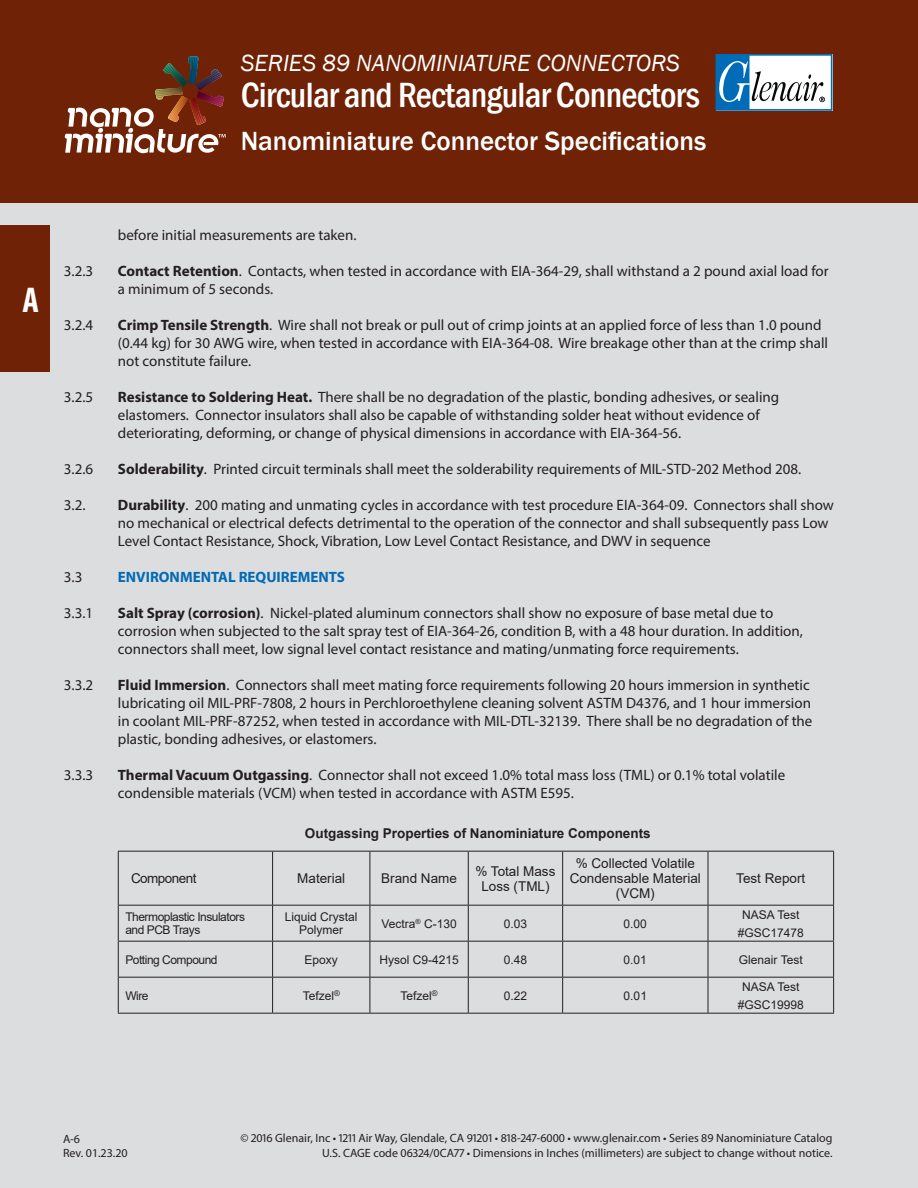
<style>
.page{position:relative;width:918px;height:1188px;background:#dcdddf}
.page>*{position:absolute;margin:0;border:0;box-sizing:border-box;transform-origin:0 0}
.t1{font:500 condensed 36px "Franklin Gothic";letter-spacing:-.02em;color:#fff}
.t2{font:700 condensed 36px "Myriad Pro";color:#fff}
.t3{font:500 27px "Franklin Gothic";color:#fff}
.t4{font:italic 24px "Franklin Gothic";color:#fff}
.t5{font:15px/18px "Myriad Pro";color:#231f20}
.t6{font:700 15px "Myriad Pro";color:#006bb6}
.t7{font:13.5px/15px "Arial";color:#231f20;text-align:center}
.t8{font:700 13.5px "Arial";color:#231f20}
.t9{font:13.5px "Arial";letter-spacing:-.04em;color:#231f20}
.t10{font:12px/15px "Myriad Pro";color:#231f20;text-align:right}
.t11{font:12px/18px "Arial";color:#231f20;text-align:center}
.t12{font:12px/13.5px "Arial";letter-spacing:-.04em;color:#231f20}
.s1{font-weight:700}
</style>
<div class="page">
<div style="left:0;top:0;width:918px;height:202px;background:#6f2205"></div>
<svg style="left:716px;top:54px;width:116px;height:57px;background:#a0c0d6"></svg>
<div style="left:0;top:225px;width:50px;height:147px;background:#6f2205"></div>
<svg style="left:65px;top:57px;width:161px;height:96px"></svg>
<hr style="left:118px;top:851px;width:155px;height:1px;background:#231f20">
<hr style="left:118px;top:852px;width:1px;height:53px;background:#231f20">
<hr style="left:273px;top:851px;width:97px;height:1px;background:#231f20">
<hr style="left:272px;top:852px;width:1px;height:53px;background:#231f20">
<hr style="left:370px;top:851px;width:98px;height:1px;background:#231f20">
<hr style="left:370px;top:852px;width:1px;height:53px;background:#231f20">
<hr style="left:468px;top:851px;width:95px;height:1px;background:#231f20">
<hr style="left:468px;top:852px;width:1px;height:53px;background:#231f20">
<hr style="left:563px;top:851px;width:145px;height:1px;background:#231f20">
<hr style="left:562px;top:852px;width:1px;height:53px;background:#231f20">
<hr style="left:708px;top:851px;width:126px;height:1px;background:#231f20">
<hr style="left:708px;top:852px;width:1px;height:53px;background:#231f20">
<hr style="left:833px;top:852px;width:1px;height:53px;background:#231f20">
<hr style="left:118px;top:905px;width:155px;height:1px;background:#231f20">
<hr style="left:118px;top:906px;width:1px;height:35px;background:#231f20">
<hr style="left:273px;top:905px;width:97px;height:1px;background:#231f20">
<hr style="left:272px;top:906px;width:1px;height:35px;background:#231f20">
<hr style="left:370px;top:905px;width:98px;height:1px;background:#231f20">
<hr style="left:370px;top:906px;width:1px;height:35px;background:#231f20">
<hr style="left:468px;top:905px;width:95px;height:1px;background:#231f20">
<hr style="left:468px;top:906px;width:1px;height:35px;background:#231f20">
<hr style="left:563px;top:905px;width:145px;height:1px;background:#231f20">
<hr style="left:562px;top:906px;width:1px;height:35px;background:#231f20">
<hr style="left:708px;top:905px;width:126px;height:1px;background:#231f20">
<hr style="left:708px;top:906px;width:1px;height:35px;background:#231f20">
<hr style="left:833px;top:906px;width:1px;height:35px;background:#231f20">
<hr style="left:118px;top:941px;width:155px;height:1px;background:#231f20">
<hr style="left:118px;top:942px;width:1px;height:35px;background:#231f20">
<hr style="left:273px;top:941px;width:97px;height:1px;background:#231f20">
<hr style="left:272px;top:942px;width:1px;height:35px;background:#231f20">
<hr style="left:370px;top:941px;width:98px;height:1px;background:#231f20">
<hr style="left:370px;top:942px;width:1px;height:35px;background:#231f20">
<hr style="left:468px;top:941px;width:95px;height:1px;background:#231f20">
<hr style="left:468px;top:942px;width:1px;height:35px;background:#231f20">
<hr style="left:563px;top:941px;width:145px;height:1px;background:#231f20">
<hr style="left:562px;top:942px;width:1px;height:35px;background:#231f20">
<hr style="left:708px;top:941px;width:126px;height:1px;background:#231f20">
<hr style="left:708px;top:942px;width:1px;height:35px;background:#231f20">
<hr style="left:833px;top:942px;width:1px;height:35px;background:#231f20">
<hr style="left:118px;top:977px;width:155px;height:1px;background:#231f20">
<hr style="left:118px;top:978px;width:1px;height:35px;background:#231f20">
<hr style="left:273px;top:977px;width:97px;height:1px;background:#231f20">
<hr style="left:272px;top:978px;width:1px;height:35px;background:#231f20">
<hr style="left:370px;top:977px;width:98px;height:1px;background:#231f20">
<hr style="left:370px;top:978px;width:1px;height:35px;background:#231f20">
<hr style="left:468px;top:977px;width:95px;height:1px;background:#231f20">
<hr style="left:468px;top:978px;width:1px;height:35px;background:#231f20">
<hr style="left:563px;top:977px;width:145px;height:1px;background:#231f20">
<hr style="left:562px;top:978px;width:1px;height:35px;background:#231f20">
<hr style="left:708px;top:977px;width:126px;height:1px;background:#231f20">
<hr style="left:708px;top:978px;width:1px;height:35px;background:#231f20">
<hr style="left:833px;top:978px;width:1px;height:35px;background:#231f20">
<hr style="left:118px;top:1013px;width:155px;height:1px;background:#231f20">
<hr style="left:273px;top:1013px;width:97px;height:1px;background:#231f20">
<hr style="left:370px;top:1013px;width:98px;height:1px;background:#231f20">
<hr style="left:468px;top:1013px;width:95px;height:1px;background:#231f20">
<hr style="left:563px;top:1013px;width:145px;height:1px;background:#231f20">
<hr style="left:708px;top:1013px;width:126px;height:1px;background:#231f20">
<h3 class="t4" style="left:241px;top:48px;width:441px">SERIES 89 NANOMINIATURE CONNECTORS</h3>
<h1 class="t1" style="left:241px;top:71px;width:461px">Circular and Rectangular Connectors</h1>
<h2 class="t3" style="left:241px;top:125px;width:467px">Nanominiature Connector Specifications</h2>
<h1 class="t2" style="left:23px;top:278px;width:18px">A</h1>
<p class="t5" style="left:118px;top:226px;width:240px">before initial measurements are taken.</p>
<p class="t5" style="left:64px;top:262px;width:31px">3.2.3</p>
<p class="t5" style="left:118px;top:262px;width:712px"><span class="s1">Contact Retention</span>. Contacts, when tested in accordance with EIA-364-29, shall withstand a 2 pound axial load for a minimum of 5 seconds.</p>
<p class="t5" style="left:64px;top:316px;width:31px">3.2.4</p>
<p class="t5" style="left:118px;top:316px;width:712px"><span class="s1">Crimp Tensile Strength</span>. Wire shall not break or pull out of crimp joints at an applied force of less than 1.0 pound (0.44 kg) for 30 AWG wire, when tested in accordance with EIA-364-08. Wire breakage other than at the crimp shall not constitute failure.</p>
<p class="t5" style="left:64px;top:388px;width:31px">3.2.5</p>
<p class="t5" style="left:118px;top:388px;width:663px"><span class="s1">Resistance to Soldering Heat.</span> There shall be no degradation of the plastic, bonding adhesives, or sealing elastomers. Connector insulators shall also be capable of withstanding solder heat without evidence of deteriorating, deforming, or change of physical dimensions in accordance with EIA-364-56.</p>
<p class="t5" style="left:64px;top:460px;width:31px">3.2.6</p>
<p class="t5" style="left:118px;top:460px;width:685px"><span class="s1">Solderability</span>. Printed circuit terminals shall meet the solderability requirements of MIL-STD-202 Method 208.</p>
<p class="t5" style="left:64px;top:496px;width:23px">3.2.</p>
<p class="t5" style="left:118px;top:496px;width:718px"><span class="s1">Durability</span>. 200 mating and unmating cycles in accordance with test procedure EIA-364-09. Connectors shall show no mechanical or electrical defects detrimental to the operation of the connector and shall subsequently pass Low<br>Level Contact Resistance, Shock, Vibration, Low Level Contact Resistance, and DWV in sequence</p>
<p class="t5" style="left:64px;top:568px;width:20px">3.3</p>
<p class="t6" style="left:118px;top:567px;width:229px">ENVIRONMENTAL REQUIREMENTS</p>
<p class="t5" style="left:64px;top:604px;width:31px">3.3.1</p>
<p class="t5" style="left:118px;top:604px;width:686px"><span class="s1">Salt Spray (corrosion)</span>. Nickel-plated aluminum connectors shall show no exposure of base metal due to corrosion when subjected to the salt spray test of EIA-364-26, condition B, with a 48 hour duration. In addition, connectors shall meet, low signal level contact resistance and mating/unmating force requirements.</p>
<p class="t5" style="left:64px;top:676px;width:31px">3.3.2</p>
<p class="t5" style="left:118px;top:676px;width:696px"><span class="s1">Fluid Immersion</span>. Connectors shall meet mating force requirements following 20 hours immersion in synthetic lubricating oil MIL-PRF-7808, 2 hours in Perchloroethylene cleaning solvent ASTM D4376, and 1 hour immersion in coolant MIL-PRF-87252, when tested in accordance with MIL-DTL-32139. There shall be no degradation of the plastic, bonding adhesives, or elastomers.</p>
<p class="t5" style="left:64px;top:766px;width:31px">3.3.3</p>
<p class="t5" style="left:118px;top:766px;width:669px"><span class="s1">Thermal Vacuum Outgassing</span>. Connector shall not exceed 1.0% total mass loss (TML) or 0.1% total volatile condensible materials (VCM) when tested in accordance with ASTM E595.</p>
<p class="t8" style="left:305px;top:824px;width:347px">Outgassing Properties of Nanominiature Components</p>
<p class="t9" style="left:131px;top:869px;width:67px">Component</p>
<p class="t7" style="left:297px;top:871px;width:50px">Material</p>
<p class="t7" style="left:381px;top:871px;width:77px">Brand Name</p>
<p class="t7" style="left:475px;top:863px;width:82px">% Total Mass<br>Loss (TML)</p>
<p class="t7" style="left:570px;top:856px;width:133px">% Collected Volatile<br>Condensable Material (VCM)</p>
<p class="t7" style="left:736px;top:871px;width:71px">Test Report</p>
<p class="t12" style="left:125px;top:910px;width:121px">Thermoplastic Insulators and PCB Trays</p>
<p class="t11" style="left:285px;top:910px;width:74px;line-height:13.5px">Liquid Crystal<br>Polymer</p>
<p class="t11" style="left:381px;top:914px;width:77px">Vectra<sup>®</sup> C-130</p>
<p class="t11" style="left:504px;top:914px;width:25px">0.03</p>
<p class="t11" style="left:624px;top:914px;width:25px">0.00</p>
<p class="t11" style="left:738px;top:905px;width:68px">NASA Test #GSC17478</p>
<p class="t12" style="left:125px;top:953px;width:94px">Potting Compound</p>
<p class="t11" style="left:305px;top:950px;width:35px">Epoxy</p>
<p class="t11" style="left:379px;top:950px;width:81px">Hysol C9-4215</p>
<p class="t11" style="left:504px;top:950px;width:25px">0.48</p>
<p class="t11" style="left:624px;top:950px;width:25px">0.01</p>
<p class="t11" style="left:739px;top:950px;width:65px">Glenair Test</p>
<p class="t11" style="left:125px;top:986px;width:25px">Wire</p>
<p class="t11" style="left:303px;top:987px;width:39px">Tefzel<sup>®</sup></p>
<p class="t11" style="left:401px;top:987px;width:39px">Tefzel<sup>®</sup></p>
<p class="t11" style="left:504px;top:986px;width:25px">0.22</p>
<p class="t11" style="left:624px;top:986px;width:25px">0.01</p>
<p class="t11" style="left:738px;top:977px;width:68px">NASA Test #GSC19998</p>
<p class="t10" style="left:63px;top:1131px;width:19px">A-6</p>
<p class="t10" style="left:240px;top:1131px;width:594px">© 2016 Glenair, Inc • 1211 Air Way, Glendale, CA 91201 • 818-247-6000 • www.glenair.com • Series 89 Nanominiature Catalog<br>U.S. CAGE code 06324/0CA77 • Dimensions in Inches (millimeters) are subject to change without notice.</p>
<p class="t10" style="left:63px;top:1145px;width:66px">Rev. 01.23.20</p>
</div>
